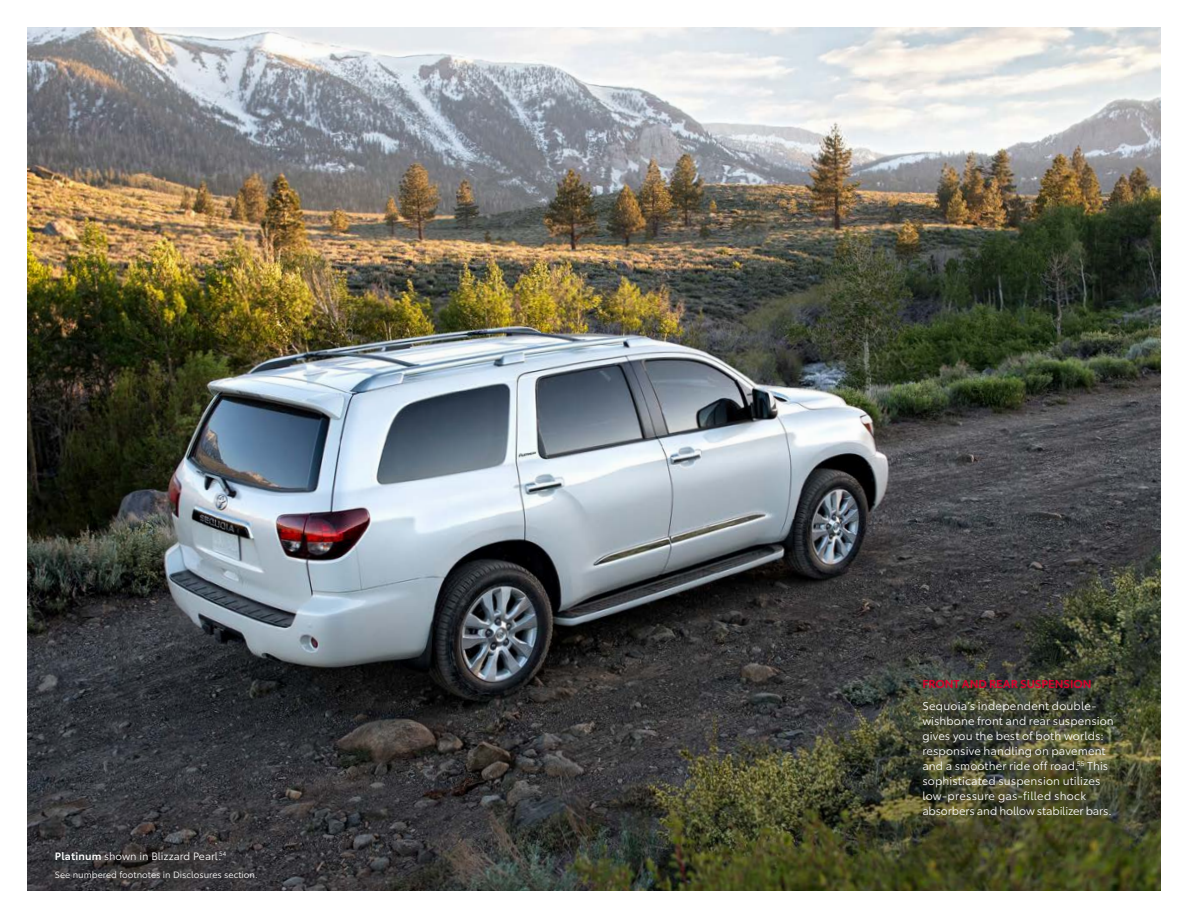
<style>
.page{position:relative;width:1188px;height:918px;background:#fff}
.page>*{position:absolute;margin:0;border:0;box-sizing:border-box;transform-origin:0 0}
.t1{font:11.25px/15px "Toyota Type";letter-spacing:.01em;color:#fff}
.t2{font:600 11.25px "Toyota Type";letter-spacing:-.005em;color:#dc002e}
.t3{font:10.5px "Toyota Type";color:#fff}
.t4{font:9px "Toyota Type";color:#fff}
.s1{font-weight:600}
</style>
<div class="page">
<img style="left:27px;top:27px;width:1134px;height:864px">
<p class="t3" style="left:55px;top:848px;width:173px"><span class="s1">Platinum</span> shown in Blizzard Pearl.<sup>54</sup></p>
<p class="t4" style="left:55px;top:868px;width:204px">See numbered footnotes in Disclosures section.</p>
<p class="t2" style="left:922px;top:675px;width:171px">FRONT AND REAR SUSPENSION</p>
<p class="t1" style="left:922px;top:697px;width:193px">Sequoia’s independent double&shy;wishbone front and rear suspension gives you the best of both worlds: responsive handling on pavement and a smoother ride off road.<sup>55</sup> This sophisticated suspension utilizes low-pressure gas-filled shock absorbers and hollow stabilizer bars.</p>
</div>
